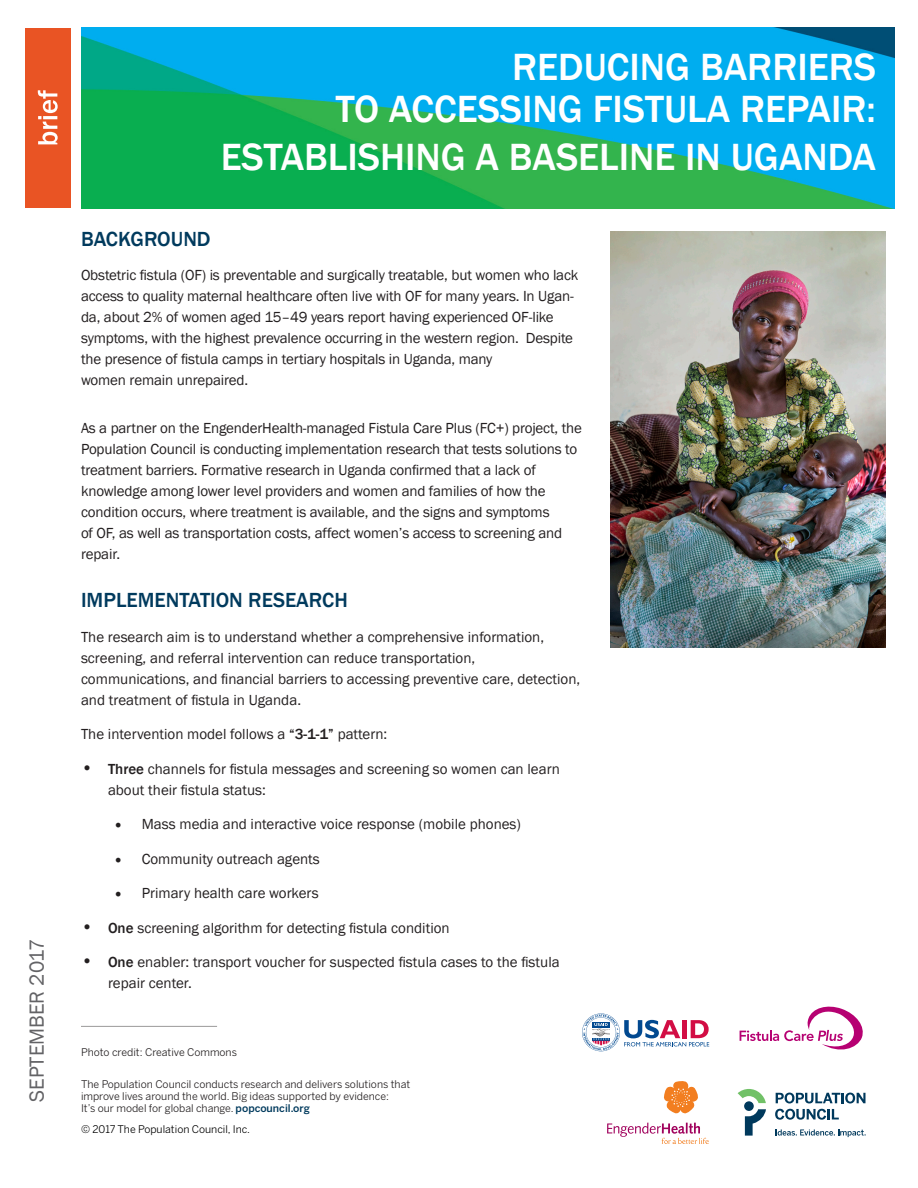
<style>
.page{position:relative;width:918px;height:1188px;background:#fff}
.page>*{position:absolute;margin:0;border:0;box-sizing:border-box;transform-origin:0 0}
.t1{font:500 39px/42px "Franklin Gothic";color:#fff;text-align:right}
.t2{font:500 21px "Franklin Gothic";color:#003a5d}
.t3{font:21px "Franklin Gothic";color:#636366}
.t4{font:15px/21px "Franklin Gothic";letter-spacing:-.01em;color:#231f20}
.t5{font:10.5px "Benton Sans";color:#231f20}
.t6{font:10.5px "Benton Sans";color:#000}
.s1{font-weight:500}
.s2{font-weight:500;font-size:18px}
.s3{font-family:"Minion Pro";font-size:18px}
.s4{font-weight:500;color:#003a5d}
</style>
<div class="page">
<img style="left:81px;top:27px;width:814px;height:182px">
<div style="left:25px;top:28px;width:45px;height:180px;background:#e95424"></div>
<svg style="left:38px;top:90px;width:20px;height:54px"></svg>
<img style="left:610px;top:231px;width:276px;height:417px">
<hr style="left:81px;top:1026px;width:136px;height:1px;background:#9a9999">
<svg style="left:775px;top:1093px;width:91px;height:27px"></svg>
<div style="left:744px;top:1101px;width:10px;height:10px;background:#00395c;border-radius:50%"></div>
<svg style="left:745px;top:1109px;width:21px;height:27px"></svg>
<svg style="left:738px;top:1089px;width:28px;height:14px"></svg>
<svg style="left:776px;top:1129px;width:90px;height:8px"></svg>
<svg style="left:582px;top:1013px;width:127px;height:38px"></svg>
<svg style="left:740px;top:1006px;width:123px;height:44px"></svg>
<svg style="left:664px;top:1081px;width:34px;height:33px"></svg>
<svg style="left:607px;top:1123px;width:102px;height:21px"></svg>
<p class="t3" style="left:24px;top:1102px;width:165px;rotate:-90deg">SEPTEMBER 2017</p>
<p class="t1" style="left:336px;top:47px;width:542px">REDUCING BARRIERS<br>TO ACCESSING FISTULA REPAIR:</p>
<p class="t1" style="left:221px;top:137px;width:657px">ESTABLISHING A BASELINE IN UGANDA</p>
<p class="t2" style="left:81px;top:226px;width:131px">BACKGROUND</p>
<p class="t4" style="left:81px;top:265px;width:499px">Obstetric fistula (OF) is preventable and surgically treatable, but women who lack access to quality maternal healthcare often live with OF for many years. In Ugan&shy;da, about 2% of women aged 15–49 years report having experienced OF-like symptoms, with the highest prevalence occurring in the western region. Despite the presence of fistula camps in tertiary hospitals in Uganda, many<br>women remain unrepaired.</p>
<p class="t4" style="left:81px;top:418px;width:503px">As a partner on the EngenderHealth-managed Fistula Care Plus (FC+) project, the Population Council is conducting implementation research that tests solutions to treatment barriers. Formative research in Uganda confirmed that a lack of knowledge among lower level providers and women and families of how the condition occurs, where treatment is available, and the signs and symptoms<br>of OF, as well as transportation costs, affect women’s access to screening and repair.</p>
<p class="t2" style="left:81px;top:587px;width:268px">IMPLEMENTATION RESEARCH</p>
<p class="t4" style="left:81px;top:627px;width:501px">The research aim is to understand whether a comprehensive information, screening, and referral intervention can reduce transportation, communications, and financial barriers to accessing preventive care, detection, and treatment of fistula in Uganda.</p>
<p class="t4" style="left:81px;top:724px;width:308px">The intervention model follows a <span class="s1">“3-1-1”</span> pattern:</p>
<p class="t4" style="left:108px;top:759px;width:453px;text-indent:-27px"><span class="s2">•</span> <span class="s1">Three</span> channels for fistula messages and screening so women can learn about their fistula status:</p>
<p class="t4" style="left:115px;top:814px;width:408px"><span class="s3">•</span> Mass media and interactive voice response (mobile phones)</p>
<p class="t4" style="left:115px;top:849px;width:207px"><span class="s3">•</span> Community outreach agents</p>
<p class="t4" style="left:115px;top:883px;width:205px"><span class="s3">•</span> Primary health care workers</p>
<p class="t4" style="left:81px;top:918px;width:370px"><span class="s2">•</span> <span class="s1">One</span> screening algorithm for detecting fistula condition</p>
<p class="t4" style="left:108px;top:952px;width:453px;text-indent:-27px"><span class="s2">•</span> <span class="s1">One</span> enabler: transport voucher for suspected fistula cases to the fistula repair center.</p>
<p class="t5" style="left:81px;top:1046px;width:158px">Photo credit: Creative Commons</p>
<p class="t5" style="left:81px;top:1078px;width:331px">The Population Council conducts research and delivers solutions that</p>
<p class="t5" style="left:81px;top:1090px;width:309px">improve lives around the world. Big ideas supported by evidence:</p>
<p class="t5" style="left:81px;top:1102px;width:230px">It’s our model for global change. <span class="s4">popcouncil.org</span></p>
<p class="t6" style="left:81px;top:1123px;width:171px">© 2017 The Population Council, Inc.</p>
</div>
